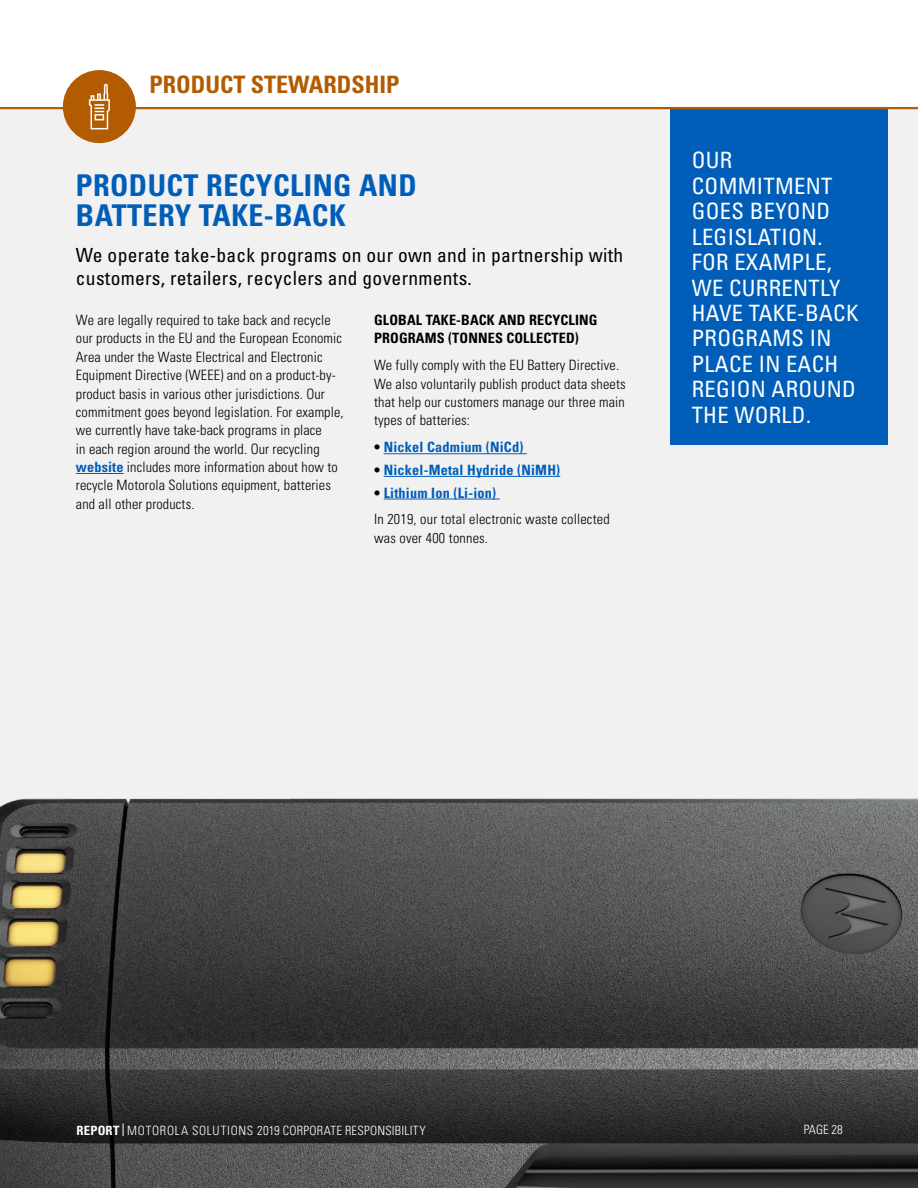
<style>
.page{position:relative;width:918px;height:1188px;background:#fff}
.page>*{position:absolute;margin:0;border:0;box-sizing:border-box;transform-origin:0 0}
.t1{font:700 condensed 30px/30px "Univers LT Std";letter-spacing:.015em;color:#005eb8}
.t2{font:700 condensed 24px "Univers LT Std";color:#b35b00}
.t3{font:condensed 22.5px/25.5px "Univers LT Std";letter-spacing:.015em;color:#fff}
.t4{font:condensed 19.5px/23.2px "Univers LT Std";letter-spacing:.015em;color:#000}
.t5{font:300 condensed 14.25px/18.3px "Univers LT Std";letter-spacing:.01em;color:#000}
.t6{font:300 condensed 14.25px/26.8px "Univers LT Pro";letter-spacing:.015em;color:#000}
.t7{font:700 condensed 14.25px/18.3px "Univers LT Std";letter-spacing:.01em;color:#000}
.t8{font:700 condensed 14.25px "Univers LT Pro";letter-spacing:.015em;color:#005eb8}
.t9{font:300 condensed 12.75px "Univers LT Std";letter-spacing:.025em;color:#fff}
.s1{font-weight:700;color:#005eb8}
.s2{color:#000}
.s3{font-weight:700}
</style>
<div class="page">
<div style="left:0;top:108px;width:918px;height:985px;background:#f1f1f2"></div>
<hr style="left:76px;top:473px;width:48px;height:1px;background:#005eb8">
<hr style="left:384px;top:453px;width:143px;height:1px;background:#005eb8">
<hr style="left:384px;top:476px;width:176px;height:1px;background:#005eb8">
<hr style="left:384px;top:499px;width:116px;height:1px;background:#005eb8">
<img style="left:0;top:798px;width:918px;height:390px">
<svg style="left:123px;top:1123px;width:1px;height:13px"></svg>
<div style="left:670px;top:109px;width:218px;height:335px;background:#005eb8"></div>
<hr style="left:0;top:107px;width:918px;height:2px;background:#b35b00">
<div style="left:63px;top:70px;width:73px;height:73px;background:#b35b00;border-radius:50%"></div>
<svg style="left:89px;top:84px;width:21px;height:45px"></svg>
<h2 class="t2" style="left:149px;top:69px;width:252px">PRODUCT STEWARDSHIP</h2>
<h1 class="t1" style="left:76px;top:170px;width:342px">PRODUCT RECYCLING AND<br>BATTERY TAKE-BACK</h1>
<h3 class="t4" style="left:76px;top:243px;width:549px">We operate take-back programs on our own and in partnership with customers, retailers, recyclers and governments.</h3>
<p class="t5" style="left:76px;top:311px;width:269px">We are legally required to take back and recycle our products in the EU and the European Economic Area under the Waste Electrical and Electronic Equipment Directive (WEEE) and on a product-by&shy;product basis in various other jurisdictions. Our commitment goes beyond legislation. For example, we currently have take-back programs in place<br>in each region around the world. Our recycling <span class="s1">website</span> includes more information about how to recycle Motorola Solutions equipment, batteries and all other products.</p>
<p class="t7" style="left:374px;top:311px;width:225px">GLOBAL TAKE-BACK AND RECYCLING<br>PROGRAMS (TONNES COLLECTED)</p>
<p class="t5" style="left:374px;top:356px;width:253px">We fully comply with the EU Battery Directive.<br>We also voluntarily publish product data sheets that help our customers manage our three main types of batteries:</p>
<p class="t8" style="left:374px;top:438px;width:151px"><span class="s2">•</span> Nickel Cadmium (NiCd)</p>
<p class="t8" style="left:374px;top:461px;width:188px"><span class="s2">•</span> Nickel-Metal Hydride (NiMH)</p>
<p class="t6" style="left:374px;top:478px;width:237px"><span class="s3">•</span> <span class="s1">Lithium Ion (Li-ion)<br></span>In 2019, our total electronic waste collected</p>
<p class="t6" style="left:374px;top:524px;width:116px">was over 400 tonnes.</p>
<h3 class="t3" style="left:692px;top:147px;width:168px">OUR<br>COMMITMENT<br>GOES BEYOND<br>LEGISLATION.<br>FOR EXAMPLE,<br>WE CURRENTLY<br>HAVE TAKE-BACK<br>PROGRAMS IN<br>PLACE IN EACH<br>REGION AROUND<br>THE WORLD.</h3>
<p class="t9" style="left:77px;top:1122px;width:351px"><span class="s3">REPORT</span> MOTOROLA SOLUTIONS 2019 CORPORATE RESPONSIBILITY</p>
<p class="t9" style="left:804px;top:1122px;width:41px">PAGE 28</p>
</div>
